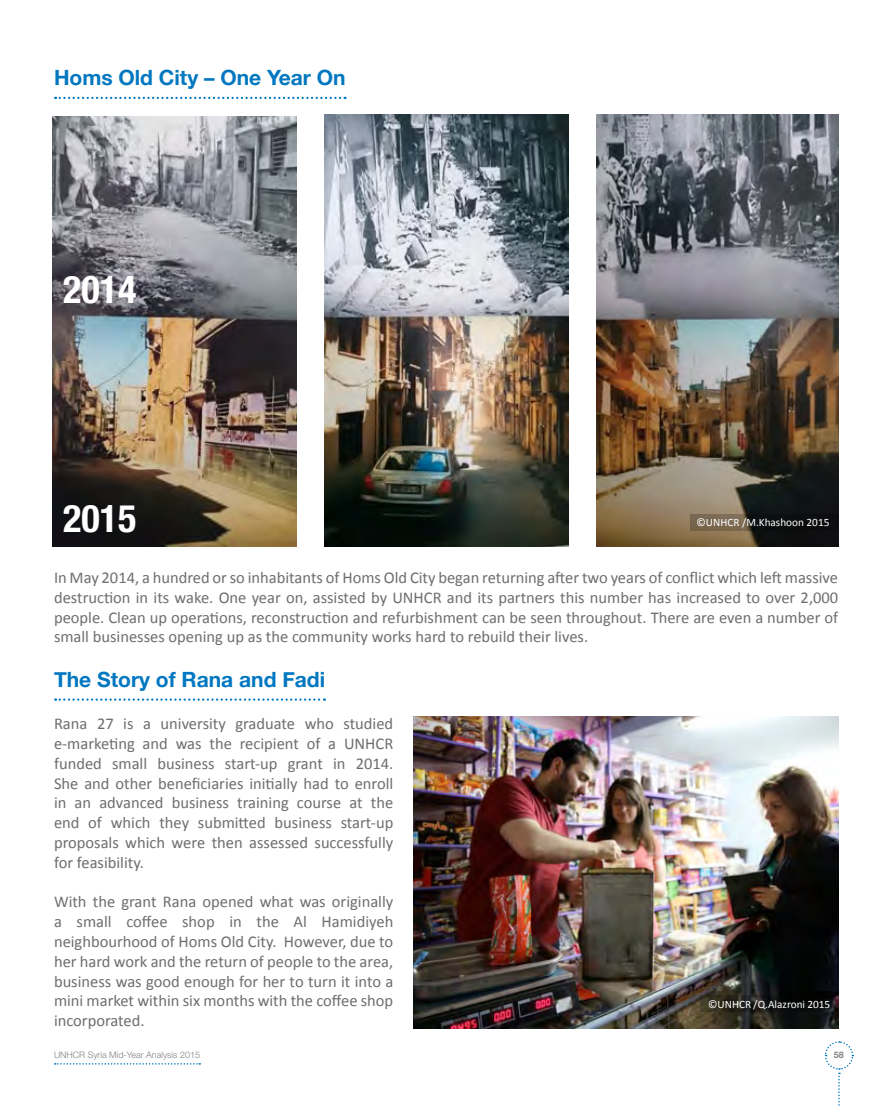
<style>
.page{position:relative;width:893px;height:1106px;background:#fff}
.page>*{position:absolute;margin:0;border:0;box-sizing:border-box;transform-origin:0 0}
.t1{font:700 condensed 38.1px "Helvetica Neue LT Pro";color:#fff}
.t2{font:700 21px "Helvetica Neue";color:#0077c0}
.t3{font:16.5px/19.8px "Calibri";color:#6d6e71;text-align:justify}
.t4{font:11.25px "Calibri";color:#fff}
.t5{font:300 9px "Helvetica Neue LT Pro";color:#808285}
.t6{font:700 9px "Helvetica Neue LT Pro";color:#808285}
</style>
<div class="page">
<svg style="left:824px;top:1041px;width:30px;height:65px"></svg>
<svg style="left:55px;top:1063px;width:145px;height:1px"></svg>
<svg style="left:55px;top:97px;width:291px;height:2px"></svg>
<svg style="left:55px;top:698px;width:270px;height:2px"></svg>
<img style="left:53px;top:116px;width:243px;height:430px">
<img style="left:325px;top:115px;width:243px;height:431px">
<img style="left:597px;top:115px;width:242px;height:431px">
<img style="left:414px;top:716px;width:425px;height:312px">
<svg style="left:690px;top:514px;width:149px;height:16px;background:#363028"></svg>
<svg style="left:700px;top:995px;width:139px;height:16px;background:#1c1a16"></svg>
<p class="t2" style="left:54px;top:61px;width:293px">Homs Old City – One Year On</p>
<h1 class="t1" style="left:63px;top:266px;width:75px">2014</h1>
<h1 class="t1" style="left:63px;top:495px;width:75px">2015</h1>
<p class="t4" style="left:696px;top:515px;width:134px">©UNHCR /M.Khashoon 2015</p>
<p class="t3" style="left:54px;top:567px;width:786px">In May 2014, a hundred or so inhabitants of Homs Old City began returning after two years of conflict which left massive destruction in its wake. One year on, assisted by UNHCR and its partners this number has increased to over 2,000 people. Clean up operations, reconstruction and refurbishment can be seen throughout. There are even a number of small businesses opening up as the community works hard to rebuild their lives.</p>
<p class="t2" style="left:54px;top:663px;width:273px">The Story of Rana and Fadi</p>
<p class="t3" style="left:54px;top:714px;width:341px">Rana 27 is a university graduate who studied e-marketing and was the recipient of a UNHCR funded small business start-up grant in 2014.<br>She and other beneficiaries initially had to enroll in an advanced business training course at the end of which they submitted business start-up proposals which were then assessed successfully for feasibility.</p>
<p class="t3" style="left:54px;top:892px;width:341px">With the grant Rana opened what was originally a small coffee shop in the Al Hamidiyeh neighbourhood of Homs Old City. However, due to her hard work and the return of people to the area, business was good enough for her to turn it into a mini market within six months with the coffee shop incorporated.</p>
<p class="t4" style="left:708px;top:997px;width:124px">©UNHCR /Q.Alazroni 2015</p>
<p class="t5" style="left:54px;top:1049px;width:148px">UNHCR Syria Mid-Year Analysis 2015</p>
<p class="t6" style="left:834px;top:1049px;width:12px">58</p>
</div>
